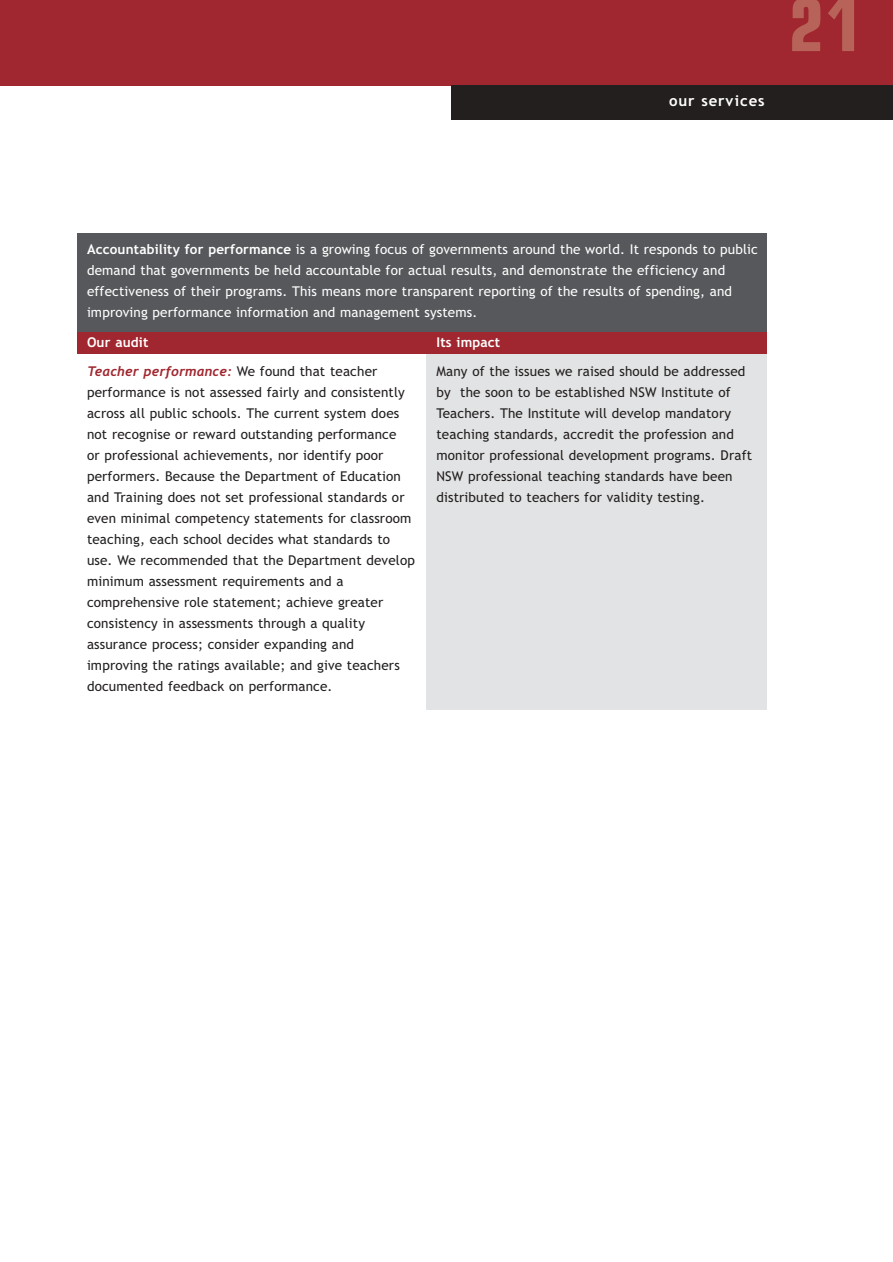
<style>
.page{position:relative;width:893px;height:1262px;background:#fff}
.page>*{position:absolute;margin:0;border:0;box-sizing:border-box;transform-origin:0 0}
.t1{font:700 condensed 72px "Eurostile";color:#b76359}
.t2{font:700 15px "Trebuchet MS";letter-spacing:.06em;color:#fff}
.t3{font:13.5px/21px "Trebuchet MS";letter-spacing:.01em;color:#231f1f}
.t4{font:13.5px/21px "Trebuchet MS";letter-spacing:.01em;color:#fff}
.t5{font:italic 700 13.5px "Trebuchet";letter-spacing:.01em;color:#a0272f}
.t6{font:700 13.5px "Trebuchet MS";letter-spacing:.01em;color:#fff}
.s1{font-weight:700}
.s2{font-family:"Trebuchet MS";font-weight:400;font-style:normal;color:#231f1f}
</style>
<div class="page">
<div style="left:426px;top:339px;width:340px;height:370px;background:#e2e3e4"></div>
<div style="left:77px;top:233px;width:689px;height:99px;background:#57585b"></div>
<div style="left:77px;top:332px;width:689px;height:21px;background:#a0272f"></div>
<div style="left:0;top:0;width:892px;height:85px;background:#a0272f"></div>
<div style="left:451px;top:85px;width:441px;height:34px;background:#231f1f"></div>
<p class="t2" style="left:669px;top:95px;width:97px">our services</p>
<h1 class="t1" style="left:788px;top:-1px;width:76px">21</h1>
<p class="t4" style="left:87px;top:240px;width:672px"><span class="s1">Accountability for performance</span> is a growing focus of governments around the world. It responds to public demand that governments be held accountable for actual results, and demonstrate the efficiency and effectiveness of their programs. This means more transparent reporting of the results of spending, and improving performance information and management systems.</p>
<p class="t6" style="left:87px;top:337px;width:63px">Our audit</p>
<p class="t5" style="left:87px;top:366px;width:292px">Teacher performance: <span class="s2">We found that teacher</span></p>
<p class="t3" style="left:87px;top:383px;width:329px">performance is not assessed fairly and consistently across all public schools. The current system does not recognise or reward outstanding performance<br>or professional achievements, nor identify poor performers. Because the Department of Education and Training does not set professional standards or even minimal competency statements for classroom teaching, each school decides what standards to use. We recommended that the Department develop minimum assessment requirements and a comprehensive role statement; achieve greater consistency in assessments through a quality assurance process; consider expanding and improving the ratings available; and give teachers documented feedback on performance.</p>
<p class="t6" style="left:436px;top:337px;width:65px">Its impact</p>
<p class="t3" style="left:436px;top:362px;width:317px">Many of the issues we raised should be addressed by the soon to be established NSW Institute of Teachers. The Institute will develop mandatory teaching standards, accredit the profession and monitor professional development programs. Draft NSW professional teaching standards have been distributed to teachers for validity testing.</p>
</div>
